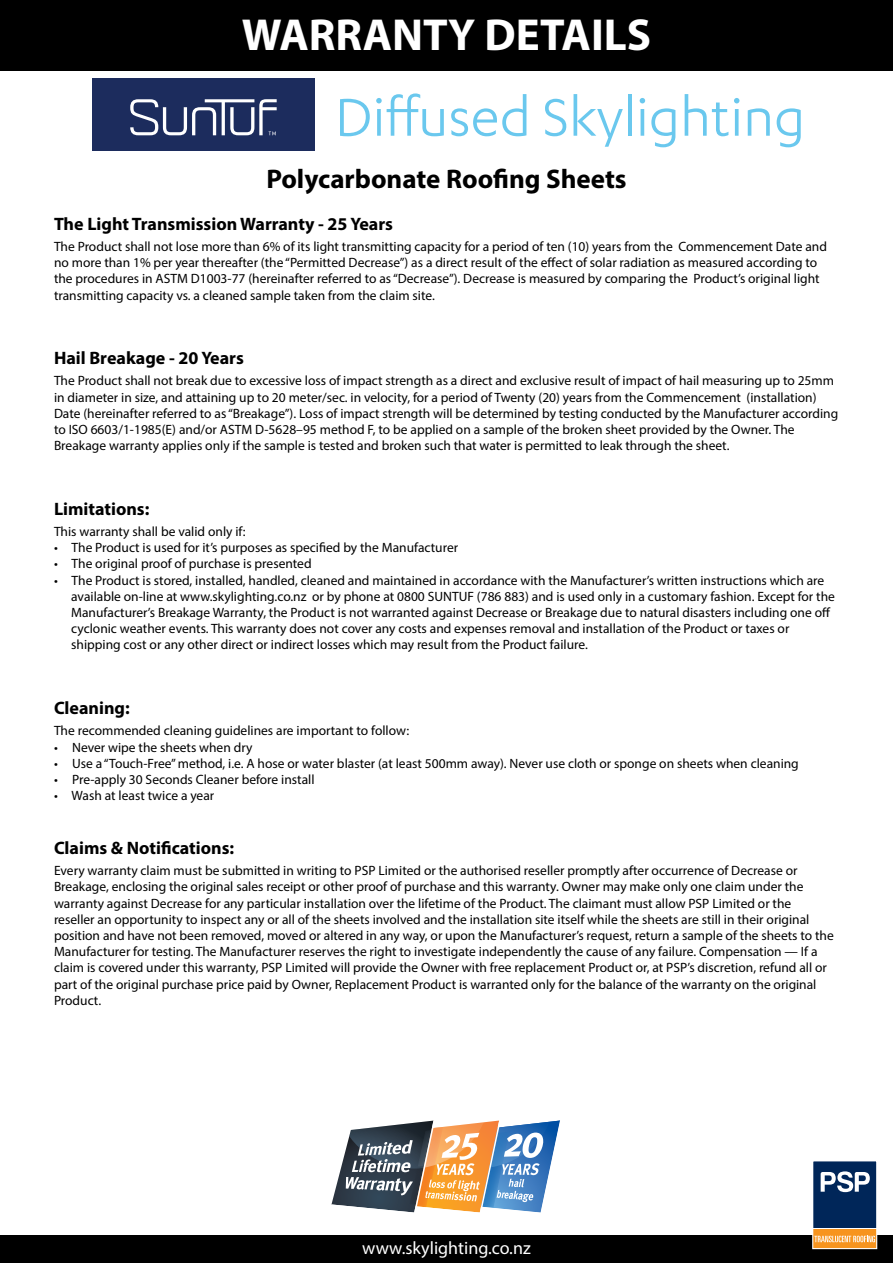
<style>
.page{position:relative;width:893px;height:1263px;background:#fff}
.page>*{position:absolute;margin:0;border:0;box-sizing:border-box;transform-origin:0 0}
.t1{font:700 45px "Myriad Pro";color:#fff}
.t2{font:700 27px "Myriad Pro";color:#000}
.t3{font:700 18px "Myriad Pro";color:#000}
.t4{font:18px "Myriad Pro";color:#fff}
.t5{font:13.5px/16.2px "Myriad Pro";color:#000}
</style>
<div class="page">
<div style="left:0;top:0;width:893px;height:70px;background:#000"></div>
<div style="left:0;top:1235px;width:893px;height:28px;background:#000"></div>
<div style="left:813px;top:1161px;width:64px;height:87px;background:linear-gradient(to right,#002659,#002659)"></div>
<div style="left:813px;top:1161px;width:64px;height:66px;background:#002659"></div>
<svg style="left:821px;top:1171px;width:49px;height:21px"></svg>
<div style="left:813px;top:1229px;width:64px;height:19px;background:#f7941e"></div>
<svg style="left:814px;top:1236px;width:61px;height:6px"></svg>
<div style="left:812px;top:1160px;width:65px;height:89px;border:1px solid #fff"></div>
<svg style="left:340px;top:99px;width:30px;height:37px"></svg>
<svg style="left:376px;top:93px;width:68px;height:43px"></svg>
<svg style="left:451px;top:94px;width:75px;height:42px"></svg>
<svg style="left:545px;top:99px;width:21px;height:37px"></svg>
<svg style="left:573px;top:94px;width:50px;height:53px"></svg>
<hr style="left:628px;top:94px;width:3px;height:42px;background:#6ac8ee">
<svg style="left:640px;top:98px;width:5px;height:38px"></svg>
<svg style="left:651px;top:108px;width:24px;height:39px"></svg>
<svg style="left:685px;top:94px;width:43px;height:42px"></svg>
<svg style="left:734px;top:98px;width:5px;height:38px"></svg>
<svg style="left:748px;top:108px;width:22px;height:28px"></svg>
<svg style="left:777px;top:108px;width:24px;height:39px"></svg>
<div style="left:92px;top:79px;width:222px;height:72px;background:#1c2c5d"></div>
<svg style="left:130px;top:99px;width:147px;height:36px"></svg>
<svg style="left:331px;top:1120px;width:229px;height:93px"></svg>
<h1 class="t1" style="left:242px;top:6px;width:411px">WARRANTY DETAILS</h1>
<h2 class="t2" style="left:266px;top:162px;width:362px">Polycarbonate Roofing Sheets</h2>
<h3 class="t3" style="left:54px;top:212px;width:341px">The Light Transmission Warranty - 25 Years</h3>
<p class="t5" style="left:54px;top:238px;width:774px">The Product shall not lose more than 6% of its light transmitting capacity for a period of ten (10) years from the Commencement Date and no more than 1% per year thereafter (the “Permitted Decrease”) as a direct result of the effect of solar radiation as measured according to the procedures in ASTM D1003-77 (hereinafter referred to as “Decrease”). Decrease is measured by comparing the Product’s original light transmitting capacity vs. a cleaned sample taken from the claim site.</p>
<h3 class="t3" style="left:54px;top:347px;width:191px">Hail Breakage - 20 Years</h3>
<p class="t5" style="left:54px;top:373px;width:786px">The Product shall not break due to excessive loss of impact strength as a direct and exclusive result of impact of hail measuring up to 25mm in diameter in size, and attaining up to 20 meter/sec. in velocity, for a period of Twenty (20) years from the Commencement (installation)<br>Date (hereinafter referred to as “Breakage”). Loss of impact strength will be determined by testing conducted by the Manufacturer according to ISO 6603/1-1985(E) and/or ASTM D-5628–95 method F, to be applied on a sample of the broken sheet provided by the Owner. The Breakage warranty applies only if the sample is tested and broken such that water is permitted to leak through the sheet.</p>
<h3 class="t3" style="left:54px;top:497px;width:97px">Limitations:</h3>
<p class="t5" style="left:54px;top:523px;width:193px">This warranty shall be valid only if:</p>
<p class="t5" style="left:54px;top:539px;width:406px">• The Product is used for it’s purposes as specified by the Manufacturer</p>
<p class="t5" style="left:54px;top:556px;width:259px">• The original proof of purchase is presented</p>
<p class="t5" style="left:71px;top:572px;width:765px;text-indent:-17px">• The Product is stored, installed, handled, cleaned and maintained in accordance with the Manufacturer’s written instructions which are available on-line at www.skylighting.co.nz or by phone at 0800 SUNTUF (786 883) and is used only in a customary fashion. Except for the Manufacturer’s Breakage Warranty, the Product is not warranted against Decrease or Breakage due to natural disasters including one off cyclonic weather events. This warranty does not cover any costs and expenses removal and installation of the Product or taxes or shipping cost or any other direct or indirect losses which may result from the Product failure.</p>
<h3 class="t3" style="left:54px;top:696px;width:77px">Cleaning:</h3>
<p class="t5" style="left:54px;top:722px;width:357px">The recommended cleaning guidelines are important to follow:</p>
<p class="t5" style="left:54px;top:739px;width:200px">• Never wipe the sheets when dry</p>
<p class="t5" style="left:54px;top:755px;width:746px">• Use a “Touch-Free” method, i.e. A hose or water blaster (at least 500mm away). Never use cloth or sponge on sheets when cleaning</p>
<p class="t5" style="left:54px;top:771px;width:262px">• Pre-apply 30 Seconds Cleaner before install</p>
<p class="t5" style="left:54px;top:787px;width:162px">• Wash at least twice a year</p>
<h3 class="t3" style="left:54px;top:836px;width:182px">Claims &amp; Notifications:</h3>
<p class="t5" style="left:54px;top:862px;width:781px">Every warranty claim must be submitted in writing to PSP Limited or the authorised reseller promptly after occurrence of Decrease or Breakage, enclosing the original sales receipt or other proof of purchase and this warranty. Owner may make only one claim under the warranty against Decrease for any particular installation over the lifetime of the Product. The claimant must allow PSP Limited or the reseller an opportunity to inspect any or all of the sheets involved and the installation site itself while the sheets are still in their original position and have not been removed, moved or altered in any way, or upon the Manufacturer’s request, return a sample of the sheets to the Manufacturer for testing. The Manufacturer reserves the right to investigate independently the cause of any failure. Compensation — If a claim is covered under this warranty, PSP Limited will provide the Owner with free replacement Product or, at PSP’s discretion, refund all or part of the original purchase price paid by Owner, Replacement Product is warranted only for the balance of the warranty on the original Product.</p>
<h3 class="t4" style="left:362px;top:1237px;width:170px">www.skylighting.co.nz</h3>
</div>
